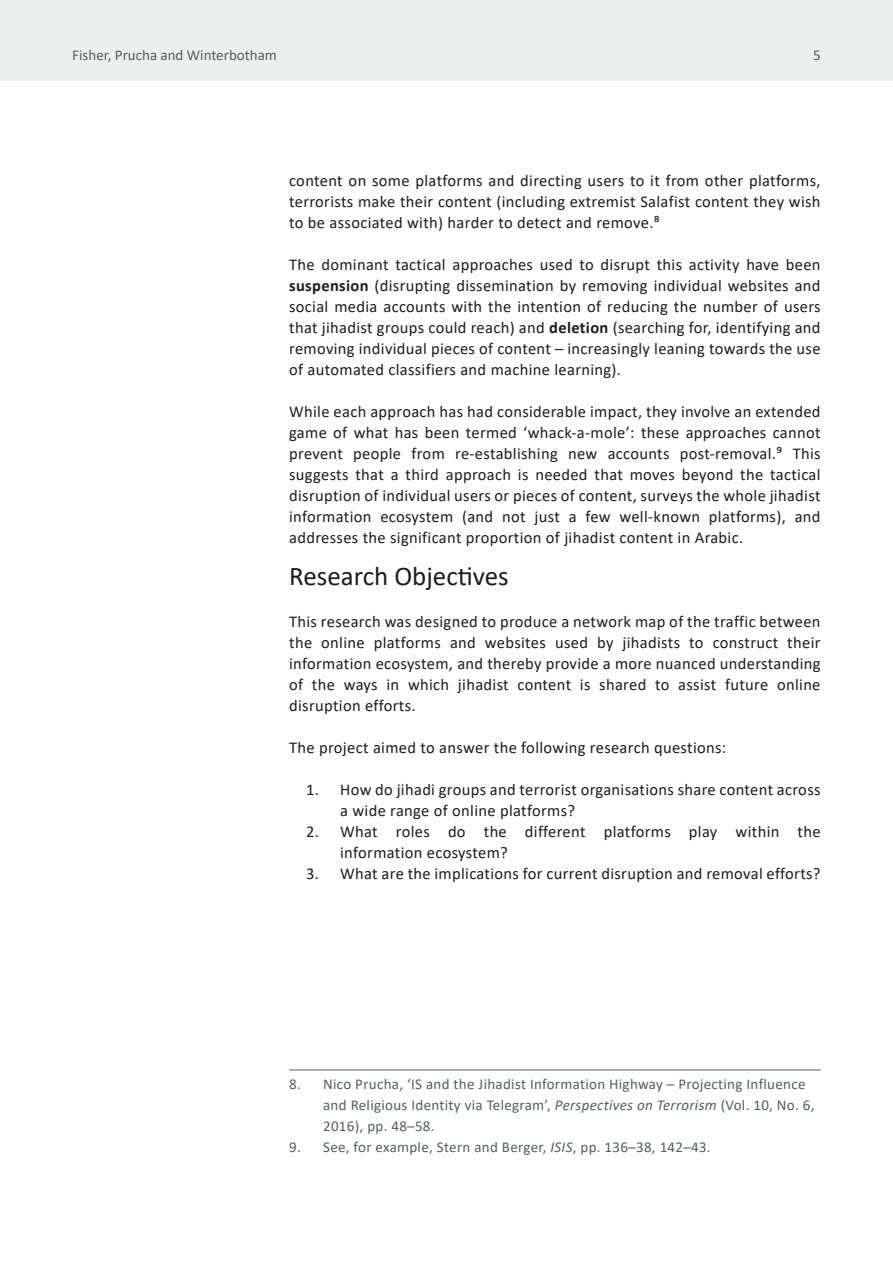
<style>
.page{position:relative;width:893px;height:1263px;background:#fff}
.page>*{position:absolute;margin:0;border:0;box-sizing:border-box;transform-origin:0 0}
.Heading_1{font:27px "Calibri";color:#1d1d1b}
.t1{font:16.5px/21px "Calibri";letter-spacing:.02em;color:#1d1d1b;text-align:justify}
.Footnote_text{font:15px/21px "Calibri";letter-spacing:.02em;color:#546059}
.Footnote_text-2{font:15px "Calibri";color:#546059}
.s1{font-weight:700}
.s2{font-style:italic}
</style>
<div class="page">
<div style="left:0;top:0;width:893px;height:81px;background:#e8f1ee"></div>
<hr style="left:289px;top:1069px;width:532px;height:1px;background:#546059">
<p class="Footnote_text-2" style="left:72px;top:44px;width:206px">Fisher, Prucha and Winterbotham</p>
<p class="Footnote_text" style="left:813px;top:44px;width:9px">5</p>
<p class="t1" style="left:289px;top:169px;width:533px">content on some platforms and directing users to it from other platforms, terrorists make their content (including extremist Salafist content they wish to be associated with) harder to detect and remove.8</p>
<p class="t1" style="left:289px;top:253px;width:533px">The dominant tactical approaches used to disrupt this activity have been <span class="s1">suspension</span> (disrupting dissemination by removing individual websites and social media accounts with the intention of reducing the number of users that jihadist groups could reach) and <span class="s1">deletion</span> (searching for, identifying and removing individual pieces of content – increasingly leaning towards the use of automated classifiers and machine learning).</p>
<p class="t1" style="left:289px;top:400px;width:533px">While each approach has had considerable impact, they involve an extended game of what has been termed ‘whack-a-mole’: these approaches cannot prevent people from re-establishing new accounts post-removal.9 This suggests that a third approach is needed that moves beyond the tactical disruption of individual users or pieces of content, surveys the whole jihadist information ecosystem (and not just a few well-known platforms), and addresses the significant proportion of jihadist content in Arabic.</p>
<p class="Heading_1" style="left:289px;top:557px;width:221px">Research Objectives</p>
<p class="t1" style="left:289px;top:610px;width:533px">This research was designed to produce a network map of the traffic between the online platforms and websites used by jihadists to construct their information ecosystem, and thereby provide a more nuanced understanding of the ways in which jihadist content is shared to assist future online disruption efforts.</p>
<p class="t1" style="left:289px;top:736px;width:439px">The project aimed to answer the following research questions:</p>
<p class="t1" style="left:340px;top:778px;width:482px;text-indent:-34px">1. How do jihadi groups and terrorist organisations share content across a wide range of online platforms?</p>
<p class="t1" style="left:340px;top:820px;width:482px;text-indent:-34px">2. What roles do the different platforms play within the information ecosystem?</p>
<p class="t1" style="left:306px;top:862px;width:516px">3. What are the implications for current disruption and removal efforts?</p>
<p class="Footnote_text" style="left:323px;top:1073px;width:493px;text-indent:-34px">8. Nico Prucha, ‘IS and the Jihadist Information Highway – Projecting Influence and Religious Identity via Telegram’, <span class="s2">Perspectives on Terrorism</span> (Vol. 10, No. 6,<br>2016), pp. 48–58.</p>
<p class="Footnote_text" style="left:289px;top:1136px;width:423px">9. See, for example, Stern and Berger, <span class="s2">ISIS</span>, pp. 136–38, 142–43.</p>
</div>
